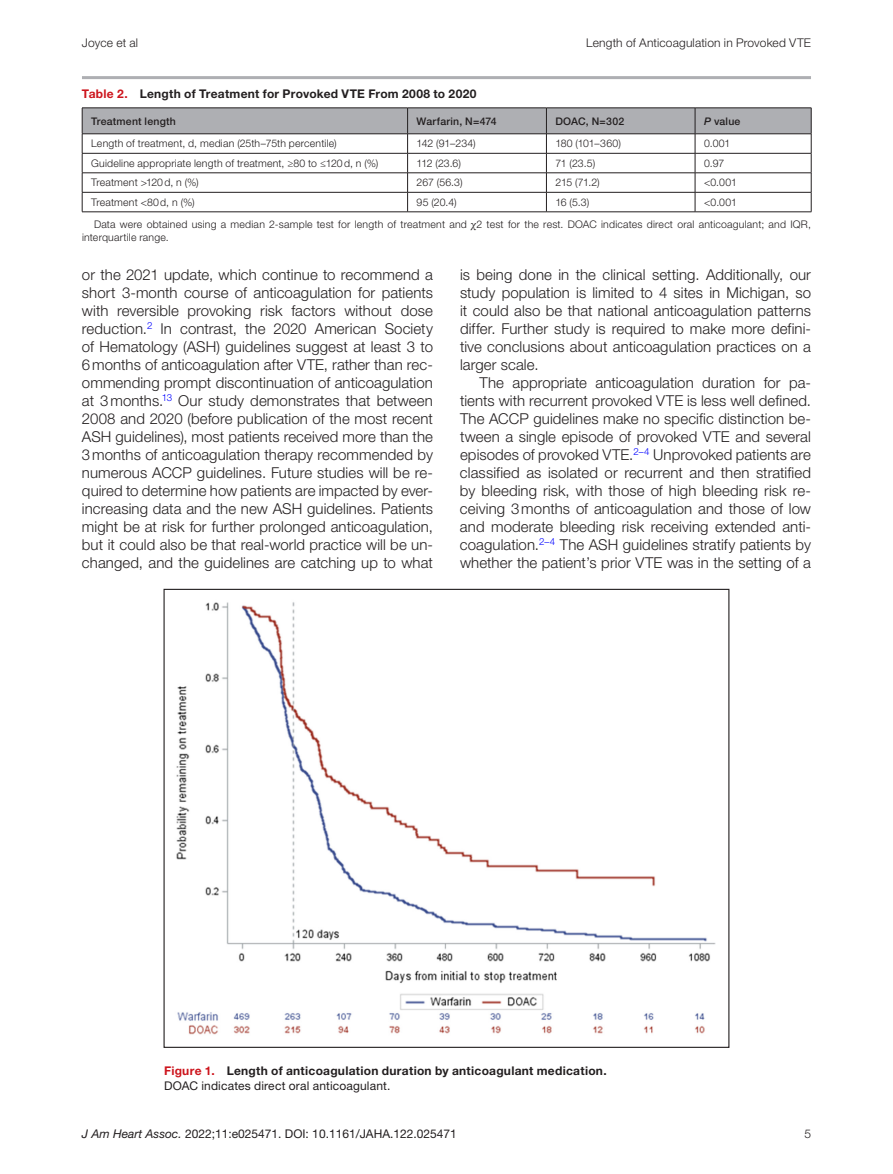
<style>
.page{position:relative;width:893px;height:1174px;background:#fff}
.page>*{position:absolute;margin:0;border:0;box-sizing:border-box;transform-origin:0 0}
.t1{font:300 15px/18px "Helvetica Neue LT Std";letter-spacing:.005em;color:#231f20;text-align:justify}
.t2{font:700 12px/15px "Helvetica Neue LT Std";letter-spacing:.02em;color:#231f20}
.t3{font:12px "Helvetica Neue LT Std";color:#231f20}
.t4{font:300 12px "Helvetica Neue LT Std";letter-spacing:.015em;color:#231f20}
.t5{font:300 10.5px/21.9px "Helvetica Neue LT Std";letter-spacing:.02em;color:#231f20}
.t6{font:500 10.5px "Helvetica Neue LT Std";letter-spacing:.02em;color:#231f20}
.t7{font:300 10.5px "Helvetica Neue LT Std";color:#231f20}
.s1{color:#cd151d}
.s2{font-style:italic}
.s3{font-family:"STIX Two Text";font-weight:400}
.s4{font-weight:400}
</style>
<div class="page">
<svg style="left:82px;top:108px;width:730px;height:104px"></svg>
<hr style="left:695px;top:211px;width:116px;height:1px;background:#231f20">
<img style="left:176px;top:602px;width:540px;height:433px">
<hr style="left:82px;top:76px;width:729px;height:3px;background:#aeafb3">
<p class="t4" style="left:82px;top:35px;width:58px">Joyce et al</p>
<p class="t4" style="left:586px;top:35px;width:226px">Length of Anticoagulation in Provoked VTE</p>
<p class="t2" style="left:82px;top:86px;width:396px"><span class="s1">Table 2.</span> Length of Treatment for Provoked VTE From 2008 to 2020</p>
<p class="t6" style="left:91px;top:115px;width:86px">Treatment length</p>
<p class="t6" style="left:417px;top:115px;width:82px">Warfarin, N=474</p>
<p class="t6" style="left:555px;top:115px;width:70px">DOAC, N=302</p>
<p class="t6" style="left:704px;top:115px;width:38px"><span class="s2">P</span> value</p>
<p class="t5" style="left:91px;top:132px;width:247px">Length of treatment, d, median (25th–75th percentile)</p>
<p class="t5" style="left:417px;top:132px;width:61px">142 (91–234)</p>
<p class="t7" style="left:555px;top:137px;width:67px">180 (101–360)</p>
<p class="t5" style="left:704px;top:132px;width:28px">0.001</p>
<p class="t5" style="left:91px;top:152px;width:289px">Guideline appropriate length of treatment, ≥80 to ≤120d, n (%)</p>
<p class="t5" style="left:417px;top:152px;width:46px">112 (23.6)</p>
<p class="t5" style="left:555px;top:152px;width:41px">71 (23.5)</p>
<p class="t5" style="left:704px;top:152px;width:22px">0.97</p>
<p class="t5" style="left:91px;top:171px;width:109px">Treatment &gt;120d, n (%)</p>
<p class="t5" style="left:417px;top:171px;width:48px">267 (56.3)</p>
<p class="t5" style="left:555px;top:171px;width:46px">215 (71.2)</p>
<p class="t5" style="left:704px;top:171px;width:34px">&lt;0.001</p>
<p class="t5" style="left:91px;top:191px;width:105px">Treatment &lt;80d, n (%)</p>
<p class="t5" style="left:417px;top:191px;width:42px">95 (20.4)</p>
<p class="t5" style="left:555px;top:191px;width:35px">16 (5.3)</p>
<p class="t5" style="left:94px;top:191px;width:718px;text-indent:610px">&lt;0.001<br>Data were obtained using a median 2-sample test for length of treatment and <span class="s3">χ</span>2 test for the rest. DOAC indicates direct oral anticoagulant; and IQR,</p>
<p class="t5" style="left:82px;top:226px;width:88px">interquartile range.</p>
<p class="t1" style="left:82px;top:266px;width:353px">or the 2021 update, which continue to recommend a short 3-month course of anticoagulation for patients with reversible provoking risk factors without dose reduction.<sup>2</sup> In contrast, the 2020 American Society of Hematology (ASH) guidelines suggest at least 3 to 6months of anticoagulation after VTE, rather than rec&shy;ommending prompt discontinuation of anticoagulation at 3months.<sup>13</sup> Our study demonstrates that between 2008 and 2020 (before publication of the most recent ASH guidelines), most patients received more than the 3months of anticoagulation therapy recommended by numerous ACCP guidelines. Future studies will be re&shy;quired to determine how patients are impacted by ever&shy;increasing data and the new ASH guidelines. Patients might be at risk for further prolonged anticoagulation, but it could also be that real-world practice will be un&shy;changed, and the guidelines are catching up to what</p>
<p class="t1" style="left:460px;top:266px;width:353px">is being done in the clinical setting. Additionally, our study population is limited to 4 sites in Michigan, so it could also be that national anticoagulation patterns differ. Further study is required to make more defini&shy;tive conclusions about anticoagulation practices on a larger scale.</p>
<p class="t1" style="left:460px;top:374px;width:353px;text-indent:20px">The appropriate anticoagulation duration for pa&shy;tients with recurrent provoked VTE is less well defined.<br>The ACCP guidelines make no specific distinction be&shy;tween a single episode of provoked VTE and several episodes of provoked VTE.<sup>2–4</sup> Unprovoked patients are classified as isolated or recurrent and then stratified by bleeding risk, with those of high bleeding risk re&shy;ceiving 3months of anticoagulation and those of low and moderate bleeding risk receiving extended anti&shy;coagulation.<sup>2–4</sup> The ASH guidelines stratify patients by whether the patient’s prior VTE was in the setting of a</p>
<p class="t2" style="left:164px;top:1063px;width:444px"><span class="s1">Figure 1.</span> Length of anticoagulation duration by anticoagulant medication.<br><span class="s4">DOAC indicates direct oral anticoagulant.</span></p>
<p class="t3" style="left:82px;top:1126px;width:376px"><span class="s2">J Am Heart Assoc.</span> 2022;11:e025471. DOI: 10.1161/JAHA.122.025471</p>
<p class="t4" style="left:804px;top:1126px;width:8px">5</p>
</div>
